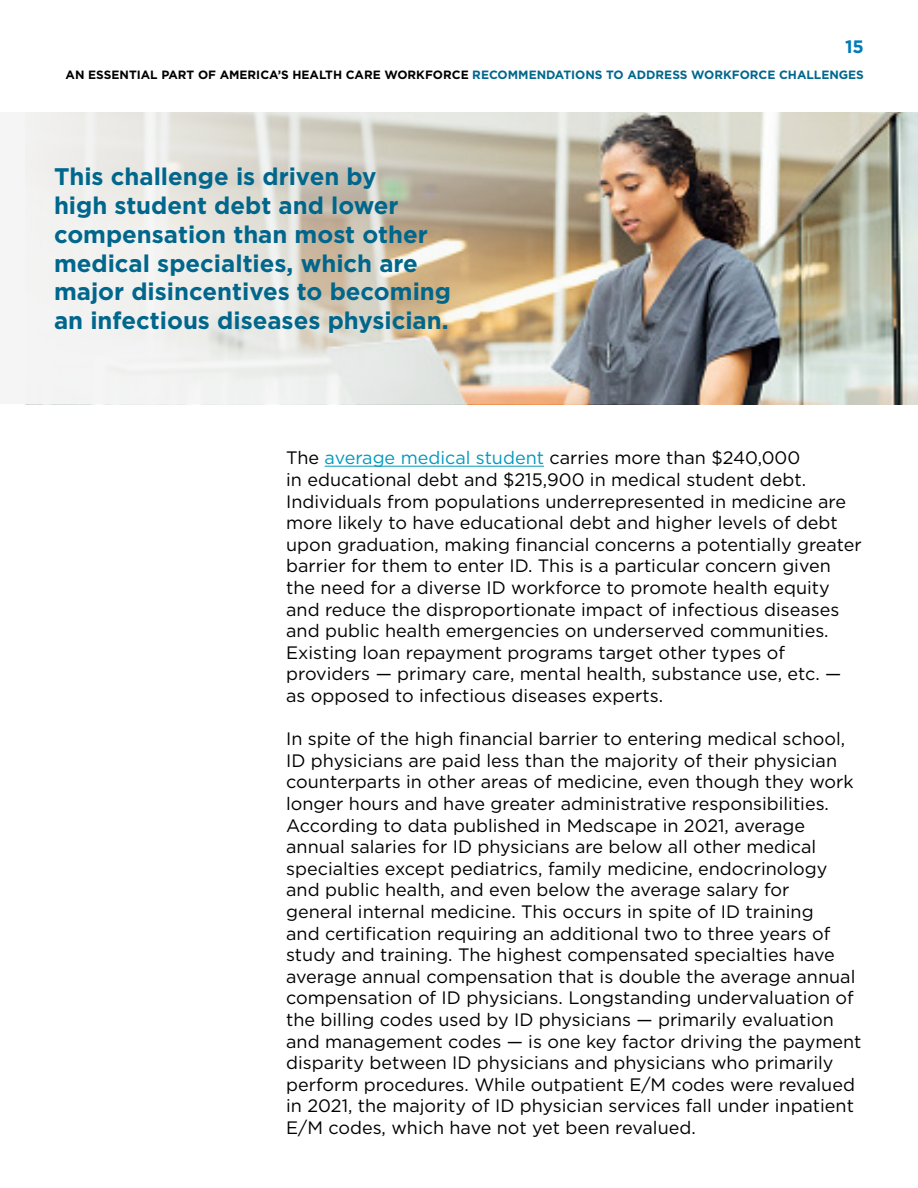
<style>
.page{position:relative;width:918px;height:1188px;background:#fff}
.page>*{position:absolute;margin:0;border:0;box-sizing:border-box;transform-origin:0 0}
.t1{font:700 24px/28.8px "Gotham";color:#00668c}
.t2{font:18px/21.6px "Gotham";color:#000}
.t3{font:700 18px "Gotham";color:#007bb8}
.t4{font:700 12px "Gotham";color:#000}
.s1{color:#01678d}
.s2{color:#0599bd}
</style>
<div class="page">
<img style="left:705px;top:112px;width:213px;height:292px">
<img style="left:25px;top:112px;width:680px;height:292px">
<hr style="left:325px;top:466px;width:219px;height:1px;background:#0599bd">
<p class="t3" style="left:845px;top:35px;width:20px">15</p>
<p class="t4" style="left:66px;top:67px;width:800px">AN ESSENTIAL PART OF AMERICA’S HEALTH CARE WORKFORCE <span class="s1">RECOMMENDATIONS TO ADDRESS WORKFORCE CHALLENGES</span></p>
<h1 class="t1" style="left:54px;top:162px;width:399px">This challenge is driven by<br>high student debt and lower compensation than most other medical specialties, which are major disincentives to becoming an infectious diseases physician.</h1>
<p class="t2" style="left:286px;top:447px;width:577px">The <span class="s2">average medical student</span> carries more than $240,000<br>in educational debt and $215,900 in medical student debt.<br>Individuals from populations underrepresented in medicine are more likely to have educational debt and higher levels of debt upon graduation, making financial concerns a potentially greater barrier for them to enter ID. This is a particular concern given the need for a diverse ID workforce to promote health equity and reduce the disproportionate impact of infectious diseases and public health emergencies on underserved communities.<br>Existing loan repayment programs target other types of providers — primary care, mental health, substance use, etc. — as opposed to infectious diseases experts.</p>
<p class="t2" style="left:286px;top:728px;width:577px">In spite of the high financial barrier to entering medical school, ID physicians are paid less than the majority of their physician counterparts in other areas of medicine, even though they work longer hours and have greater administrative responsibilities.<br>According to data published in Medscape in 2021, average annual salaries for ID physicians are below all other medical specialties except pediatrics, family medicine, endocrinology and public health, and even below the average salary for<br>general internal medicine. This occurs in spite of ID training<br>and certification requiring an additional two to three years of study and training. The highest compensated specialties have average annual compensation that is double the average annual compensation of ID physicians. Longstanding undervaluation of the billing codes used by ID physicians — primarily evaluation and management codes — is one key factor driving the payment disparity between ID physicians and physicians who primarily perform procedures. While outpatient E/M codes were revalued in 2021, the majority of ID physician services fall under inpatient E/M codes, which have not yet been revalued.</p>
</div>
